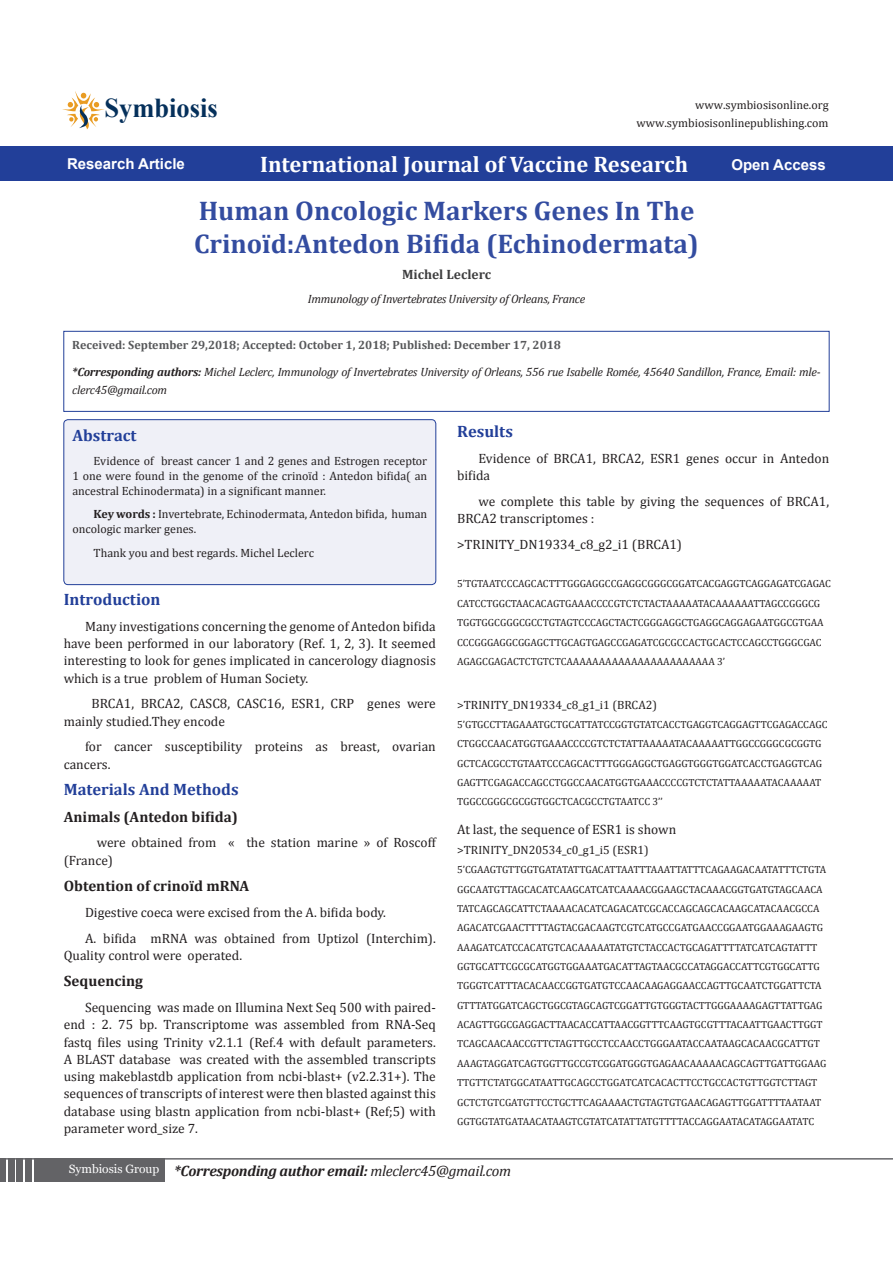
<style>
.page{position:relative;width:893px;height:1263px;background:#fff}
.page>*{position:absolute;margin:0;border:0;box-sizing:border-box;transform-origin:0 0}
.t1{font:700 27.3px "Times New Roman";color:#05305b}
.t2{font:700 27px/33.2px "Cambria";color:#334ca0}
.Default{font:700 22.5px "Cambria";color:#fff}
.Sideheadings{font:700 16.5px "Cambria";color:#223f99}
.t3{font:italic 700 15px "Cambria";letter-spacing:-.02em;color:#231f20}
.t4{font:700 15px "Cambria";color:#231f20}
.Default-2{font:700 15px "Arial";color:#fff}
.t5{font:13.5px/17.2px "Cambria";color:#231f20}
.t6{font:700 13.5px "Cambria";color:#3e3e3f}
.t7{font:12px/15px "Cambria";color:#231f20;text-align:justify}
.Pa8{font:italic 12px/18px "Cambria";letter-spacing:-.02em;color:#231f20}
.Pa8-2{font:700 12px "Cambria";color:#57585a}
.Pa0{font:12px "Cambria";color:#221e1f}
.t8{font:10.35px "Cambria";letter-spacing:-.005em;color:#231f20}
.s1{font-weight:700}
.s2{font-weight:400}
</style>
<div class="page">
<hr style="left:0;top:1158px;width:893px;height:1px;background:#636366">
<div style="left:34px;top:1159px;width:130px;height:23px;background:#636366"></div>
<div style="left:25px;top:1159px;width:7px;height:23px;background:#636366"></div>
<div style="left:17px;top:1159px;width:6px;height:23px;background:#636366"></div>
<div style="left:8px;top:1159px;width:6px;height:23px;background:#636366"></div>
<div style="left:0;top:1159px;width:6px;height:23px;background:#636366"></div>
<svg style="left:62px;top:91px;width:42px;height:38px"></svg>
<div style="left:0;top:146px;width:893px;height:35px;background:#223f99"></div>
<div style="left:64px;top:420px;width:372px;height:165px;background:#eff0f7;border-radius:4px"></div>
<div style="left:64px;top:420px;width:372px;height:165px;border:1px solid #223f99;border-radius:4px"></div>
<svg style="left:64px;top:331px;width:765px;height:80px"></svg>
<p class="t1" style="left:105px;top:89px;width:115px">Symbiosis</p>
<p class="Pa0" style="left:695px;top:98px;width:135px">www.symbiosisonline.org</p>
<p class="Pa0" style="left:637px;top:116px;width:193px">www.symbiosisonlinepublishing.com</p>
<p class="Default-2" style="left:67px;top:154px;width:119px">Research Article</p>
<p class="Default" style="left:260px;top:149px;width:429px">International Journal of Vaccine Research</p>
<p class="Default-2" style="left:731px;top:154px;width:96px">Open Access</p>
<p class="t2" style="left:194px;top:193px;width:506px">Human Oncologic Markers Genes In The<br>Crinoïd:Antedon Bifida (Echinodermata)</p>
<p class="t6" style="left:402px;top:265px;width:91px">Michel Leclerc</p>
<p class="Pa8" style="left:308px;top:289px;width:279px">Immunology of Invertebrates University of Orleans, France</p>
<p class="Pa8-2" style="left:72px;top:337px;width:490px">Received: September 29,2018; Accepted: October 1, 2018; Published: December 17, 2018</p>
<p class="Pa8" style="left:72px;top:362px;width:750px"><span class="s1">*Corresponding authors:</span> Michel Leclerc, Immunology of Invertebrates University of Orleans, 556 rue Isabelle Romée, 45640 Sandillon, France, Email: mle&shy;clerc45@gmail.com</p>
<p class="Sideheadings" style="left:72px;top:424px;width:66px">Abstract</p>
<p class="t7" style="left:72px;top:453px;width:356px;text-indent:21px">Evidence of breast cancer 1 and 2 genes and Estrogen receptor 1 one were found in the genome of the crinoïd : Antedon bifida( an ancestral Echinodermata) in a significant manner.</p>
<p class="t7" style="left:72px;top:506px;width:356px;text-indent:21px"><span class="s1">Key words :</span> Invertebrate, Echinodermata, Antedon bifida, human oncologic marker genes.</p>
<p class="t7" style="left:94px;top:545px;width:222px">Thank you and best regards. Michel Leclerc</p>
<p class="Sideheadings" style="left:64px;top:588px;width:98px">Introduction</p>
<p class="t5" style="left:64px;top:617px;width:374px;text-align:justify;text-indent:21px">Many investigations concerning the genome of Antedon bifida have been performed in our laboratory (Ref. 1, 2, 3). It seemed interesting to look for genes implicated in cancerology diagnosis which is a true problem of Human Society.</p>
<p class="t5" style="left:64px;top:695px;width:374px;text-indent:28px">BRCA1, BRCA2, CASC8, CASC16, ESR1, CRP genes were mainly studied.They encode</p>
<p class="t5" style="left:64px;top:738px;width:374px;text-indent:21px">for cancer susceptibility proteins as breast, ovarian cancers.</p>
<p class="Sideheadings" style="left:64px;top:778px;width:176px">Materials And Methods</p>
<p class="t4" style="left:64px;top:806px;width:176px">Animals (Antedon bifida)</p>
<p class="t5" style="left:64px;top:834px;width:374px;text-indent:33px">were obtained from « the station marine » of Roscoff (France)</p>
<p class="t4" style="left:64px;top:875px;width:187px">Obtention of crinoïd mRNA</p>
<p class="t5" style="left:85px;top:903px;width:302px">Digestive coeca were excised from the A. bifida body.</p>
<p class="t5" style="left:64px;top:929px;width:374px;text-indent:21px">A. bifida mRNA was obtained from Uptizol (Interchim).<br>Quality control were operated.</p>
<p class="t4" style="left:64px;top:971px;width:81px">Sequencing</p>
<p class="t5" style="left:64px;top:999px;width:374px;text-align:justify;text-indent:21px">Sequencing was made on Illumina Next Seq 500 with paired&shy;end : 2. 75 bp. Transcriptome was assembled from RNA-Seq fastq files using Trinity v2.1.1 (Ref.4 with default parameters.<br>A BLAST database was created with the assembled transcripts using makeblastdb application from ncbi-blast+ (v2.2.31+). The sequences of transcripts of interest were then blasted against this database using blastn application from ncbi-blast+ (Ref;5) with parameter word_size 7.</p>
<p class="Sideheadings" style="left:457px;top:420px;width:57px">Results</p>
<p class="t5" style="left:457px;top:450px;width:374px;text-indent:21px">Evidence of BRCA1, BRCA2, ESR1 genes occur in Antedon bifida</p>
<p class="t5" style="left:457px;top:493px;width:374px;text-indent:21px">we complete this table by giving the sequences of BRCA1,<br>BRCA2 transcriptomes :</p>
<p class="t5" style="left:457px;top:536px;width:226px">&gt;TRINITY_DN19334_c8_g2_i1 (BRCA1)</p>
<p class="t8" style="left:457px;top:578px;width:375px">5’TGTAATCCCAGCACTTTGGGAGGCCGAGGCGGGCGGATCACGAGGTCAGGAGATCGAGAC</p>
<p class="t8" style="left:457px;top:597px;width:364px">CATCCTGGCTAACACAGTGAAACCCCGTCTCTACTAAAAATACAAAAAATTAGCCGGGCG</p>
<p class="t8" style="left:457px;top:616px;width:368px">TGGTGGCGGGCGCCTGTAGTCCCAGCTACTCGGGAGGCTGAGGCAGGAGAATGGCGTGAA</p>
<p class="t8" style="left:457px;top:636px;width:366px">CCCGGGAGGCGGAGCTTGCAGTGAGCCGAGATCGCGCCACTGCACTCCAGCCTGGGCGAC</p>
<p class="t8" style="left:457px;top:655px;width:269px">AGAGCGAGACTCTGTCTCAAAAAAAAAAAAAAAAAAAAAAA 3’</p>
<p class="t7" style="left:457px;top:697px;width:201px">&gt;TRINITY_DN19334_c8_g1_i1 (BRCA2)</p>
<p class="t8" style="left:457px;top:718px;width:372px">5’GTGCCTTAGAAATGCTGCATTATCCGGTGTATCACCTGAGGTCAGGAGTTCGAGACCAGC</p>
<p class="t8" style="left:457px;top:738px;width:366px">CTGGCCAACATGGTGAAACCCCGTCTCTATTAAAAATACAAAAATTGGCCGGGCGCGGTG</p>
<p class="t8" style="left:457px;top:757px;width:366px">GCTCACGCCTGTAATCCCAGCACTTTGGGAGGCTGAGGTGGGTGGATCACCTGAGGTCAG</p>
<p class="t8" style="left:457px;top:776px;width:366px">GAGTTCGAGACCAGCCTGGCCAACATGGTGAAACCCCGTCTCTATTAAAAATACAAAAAT</p>
<p class="t8" style="left:457px;top:796px;width:207px">TGGCCGGGCGCGGTGGCTCACGCCTGTAATCC 3’’</p>
<p class="t5" style="left:457px;top:821px;width:221px">At last, the sequence of ESR1 is shown</p>
<p class="t7" style="left:457px;top:842px;width:193px">&gt;TRINITY_DN20534_c0_g1_i5 (ESR1)</p>
<p class="t8" style="left:457px;top:863px;width:371px">5’CGAAGTGTTGGTGATATATTGACATTAATTTAAATTATTTCAGAAGACAATATTTCTGTA</p>
<p class="t8" style="left:457px;top:883px;width:367px">GGCAATGTTAGCACATCAAGCATCATCAAAACGGAAGCTACAAACGGTGATGTAGCAACA</p>
<p class="t8" style="left:457px;top:902px;width:364px">TATCAGCAGCATTCTAAAACACATCAGACATCGCACCAGCAGCACAAGCATACAACGCCA</p>
<p class="t8" style="left:457px;top:922px;width:367px">AGACATCGAACTTTTAGTACGACAAGTCGTCATGCCGATGAACCGGAATGGAAAGAAGTG</p>
<p class="t8" style="left:457px;top:941px;width:362px">AAAGATCATCCACATGTCACAAAAATATGTCTACCACTGCAGATTTTATCATCAGTATTT</p>
<p class="t8" style="left:457px;top:960px;width:364px">GGTGCATTCGCGCATGGTGGAAATGACATTAGTAACGCCATAGGACCATTCGTGGCATTG</p>
<p class="t8" style="left:457px;top:980px;width:366px">TGGGTCATTTACACAACCGGTGATGTCCAACAAGAGGAACCAGTTGCAATCTGGATTCTA</p>
<p class="t8" style="left:457px;top:999px;width:367px">GTTTATGGATCAGCTGGCGTAGCAGTCGGATTGTGGGTACTTGGGAAAAGAGTTATTGAG</p>
<p class="t8" style="left:457px;top:1018px;width:367px">ACAGTTGGCGAGGACTTAACACCATTAACGGTTTCAAGTGCGTTTACAATTGAACTTGGT</p>
<p class="t8" style="left:457px;top:1038px;width:364px">TCAGCAACAACCGTTCTAGTTGCCTCCAACCTGGGAATACCAATAAGCACAACGCATTGT</p>
<p class="t8" style="left:457px;top:1057px;width:371px">AAAGTAGGATCAGTGGTTGCCGTCGGATGGGTGAGAACAAAAACAGCAGTTGATTGGAAG</p>
<p class="t8" style="left:457px;top:1076px;width:362px">TTGTTCTATGGCATAATTGCAGCCTGGATCATCACACTTCCTGCCACTGTTGGTCTTAGT</p>
<p class="t8" style="left:457px;top:1096px;width:366px">GCTCTGTCGATGTTCCTGCTTCAGAAAACTGTAGTGTGAACAGAGTTGGATTTTAATAAT</p>
<p class="t8" style="left:457px;top:1115px;width:359px">GGTGGTATGATAACATAAGTCGTATCATATTATGTTTTACCAGGAATACATAGGAATATC</p>
<p class="t3" style="left:69px;top:1160px;width:444px"><sup>Symbiosis</sup> <sup>Group</sup> *Corresponding author email: <span class="s2">mleclerc45@gmail.com</span></p>
</div>
